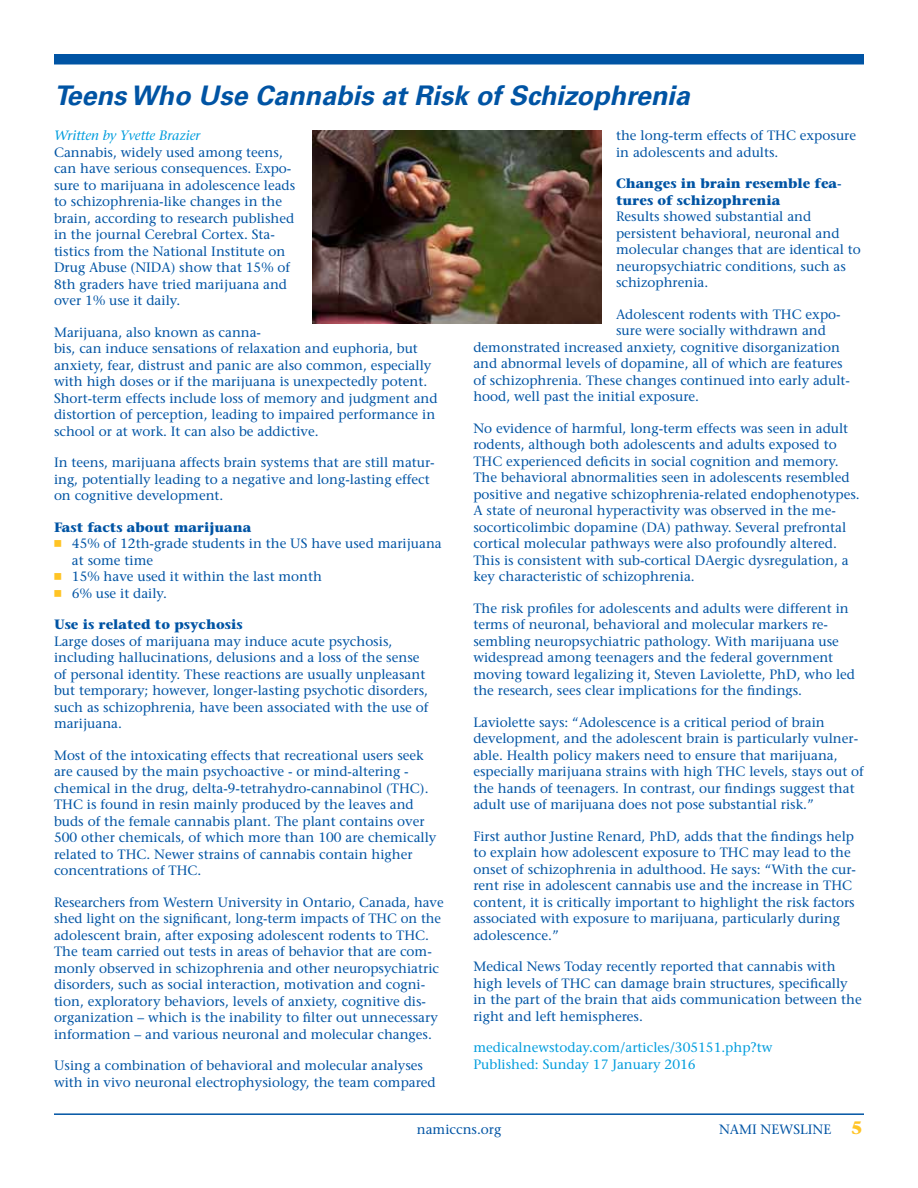
<style>
.page{position:relative;width:918px;height:1188px;background:#fff}
.page>*{position:absolute;margin:0;border:0;box-sizing:border-box;transform-origin:0 0}
.t1{font:italic 700 27px "Univers";color:#0054a4}
.t2{font:13.5px/16.5px "Stone Serif";color:#0054a4}
.t3{font:700 13.5px/16.5px "Stone Serif";color:#0054a4}
.t4{font:13.5px/16.5px "Stone Serif";color:#009ddd}
.t5{font:italic 13.5px "Stone Serif";color:#009ddd}
.s1{font-family:"Universal Newswith Comm Pi";color:#ffc425}
.s2{font-weight:700;font-size:18px;color:#ffc425}
</style>
<div class="page">
<hr style="left:54px;top:1113px;width:810px;height:2px;background:#0054a4">
<div style="left:54px;top:54px;width:810px;height:10px;background:#0054a4"></div>
<img style="left:312px;top:131px;width:289px;height:192px">
<h1 class="t1" style="left:54px;top:80px;width:637px">Teens Who Use Cannabis at Risk of Schizophrenia</h1>
<p class="t2" style="left:616px;top:127px;width:242px">the long-term effects of THC exposure in adolescents and adults.</p>
<p class="t3" style="left:616px;top:175px;width:227px">Changes in brain resemble fea&shy;tures of schizophrenia</p>
<p class="t2" style="left:616px;top:208px;width:246px">Results showed substantial and persistent behavioral, neuronal and molecular changes that are identical to neuropsychiatric conditions, such as schizophrenia.</p>
<p class="t2" style="left:616px;top:306px;width:226px">Adolescent rodents with THC expo-</p>
<p class="t2" style="left:616px;top:322px;width:211px">sure were socially withdrawn and</p>
<p class="t2" style="left:473px;top:339px;width:368px">demonstrated increased anxiety, cognitive disorganization</p>
<p class="t2" style="left:473px;top:355px;width:371px">and abnormal levels of dopamine, all of which are features</p>
<p class="t2" style="left:473px;top:372px;width:378px">of schizophrenia. These changes continued into early adult-</p>
<p class="t2" style="left:473px;top:388px;width:227px">hood, well past the initial exposure.</p>
<p class="t2" style="left:473px;top:420px;width:388px">No evidence of harmful, long-term effects was seen in adult rodents, although both adolescents and adults exposed to THC experienced deficits in social cognition and memory.<br>The behavioral abnormalities seen in adolescents resembled positive and negative schizophrenia-related endophenotypes.<br>A state of neuronal hyperactivity was observed in the me&shy;socorticolimbic dopamine (DA) pathway. Several prefrontal cortical molecular pathways were also profoundly altered.<br>This is consistent with sub-cortical DAergic dysregulation, a key characteristic of schizophrenia.</p>
<p class="t2" style="left:473px;top:600px;width:383px">The risk profiles for adolescents and adults were different in terms of neuronal, behavioral and molecular markers re&shy;sembling neuropsychiatric pathology. With marijuana use widespread among teenagers and the federal government moving toward legalizing it, Steven Laviolette, PhD, who led the research, sees clear implications for the findings.</p>
<p class="t2" style="left:473px;top:714px;width:392px">Laviolette says: “Adolescence is a critical period of brain development, and the adolescent brain is particularly vulner&shy;able. Health policy makers need to ensure that marijuana, especially marijuana strains with high THC levels, stays out of the hands of teenagers. In contrast, our findings suggest that adult use of marijuana does not pose substantial risk.”</p>
<p class="t2" style="left:473px;top:828px;width:384px">First author Justine Renard, PhD, adds that the findings help to explain how adolescent exposure to THC may lead to the onset of schizophrenia in adulthood. He says: “With the cur&shy;rent rise in adolescent cannabis use and the increase in THC content, it is critically important to highlight the risk factors associated with exposure to marijuana, particularly during adolescence.”</p>
<p class="t2" style="left:473px;top:958px;width:390px">Medical News Today recently reported that cannabis with high levels of THC can damage brain structures, specifically in the part of the brain that aids communication between the right and left hemispheres.</p>
<p class="t4" style="left:473px;top:1039px;width:301px">medicalnewstoday.com/articles/305151.php?tw<br>Published: Sunday 17 January 2016</p>
<p class="t5" style="left:54px;top:127px;width:148px">Written by Yvette Brazier</p>
<p class="t2" style="left:54px;top:144px;width:243px">Cannabis, widely used among teens, can have serious consequences. Expo&shy;sure to marijuana in adolescence leads to schizophrenia-like changes in the brain, according to research published in the journal Cerebral Cortex. Sta&shy;tistics from the National Institute on Drug Abuse (NIDA) show that 15% of 8th graders have tried marijuana and over 1% use it daily.</p>
<p class="t2" style="left:54px;top:324px;width:385px">Marijuana, also known as canna-<br>bis, can induce sensations of relaxation and euphoria, but anxiety, fear, distrust and panic are also common, especially with high doses or if the marijuana is unexpectedly potent.<br>Short-term effects include loss of memory and judgment and distortion of perception, leading to impaired performance in school or at work. It can also be addictive.</p>
<p class="t2" style="left:54px;top:454px;width:382px">In teens, marijuana affects brain systems that are still matur&shy;ing, potentially leading to a negative and long-lasting effect on cognitive development.</p>
<p class="t3" style="left:54px;top:518px;width:199px">Fast facts about marijuana</p>
<p class="t2" style="left:54px;top:535px;width:389px"><span class="s1">n</span> 45% of 12th-grade students in the US have used marijuana</p>
<p class="t2" style="left:72px;top:552px;width:83px">at some time</p>
<p class="t2" style="left:54px;top:568px;width:270px"><span class="s1">n</span> 15% have used it within the last month</p>
<p class="t2" style="left:54px;top:585px;width:115px"><span class="s1">n</span> 6% use it daily.</p>
<p class="t3" style="left:54px;top:616px;width:190px">Use is related to psychosis</p>
<p class="t2" style="left:54px;top:633px;width:376px">Large doses of marijuana may induce acute psychosis, including hallucinations, delusions and a loss of the sense of personal identity. These reactions are usually unpleasant but temporary; however, longer-lasting psychotic disorders, such as schizophrenia, have been associated with the use of marijuana.</p>
<p class="t2" style="left:54px;top:747px;width:384px">Most of the intoxicating effects that recreational users seek are caused by the main psychoactive - or mind-altering - chemical in the drug, delta-9-tetrahydro-cannabinol (THC).<br>THC is found in resin mainly produced by the leaves and buds of the female cannabis plant. The plant contains over 500 other chemicals, of which more than 100 are chemically related to THC. Newer strains of cannabis contain higher concentrations of THC.</p>
<p class="t2" style="left:54px;top:894px;width:391px">Researchers from Western University in Ontario, Canada, have shed light on the significant, long-term impacts of THC on the adolescent brain, after exposing adolescent rodents to THC.<br>The team carried out tests in areas of behavior that are com&shy;monly observed in schizophrenia and other neuropsychiatric disorders, such as social interaction, motivation and cogni&shy;tion, exploratory behaviors, levels of anxiety, cognitive dis&shy;organization – which is the inability to filter out unnecessary information – and various neuronal and molecular changes.</p>
<p class="t2" style="left:54px;top:1057px;width:383px">Using a combination of behavioral and molecular analyses with in vivo neuronal electrophysiology, the team compared</p>
<p class="t2" style="left:417px;top:1121px;width:86px">namiccns.org</p>
<p class="t2" style="left:719px;top:1121px;width:145px">NAMI NEWSLINE <span class="s2">5</span></p>
</div>
